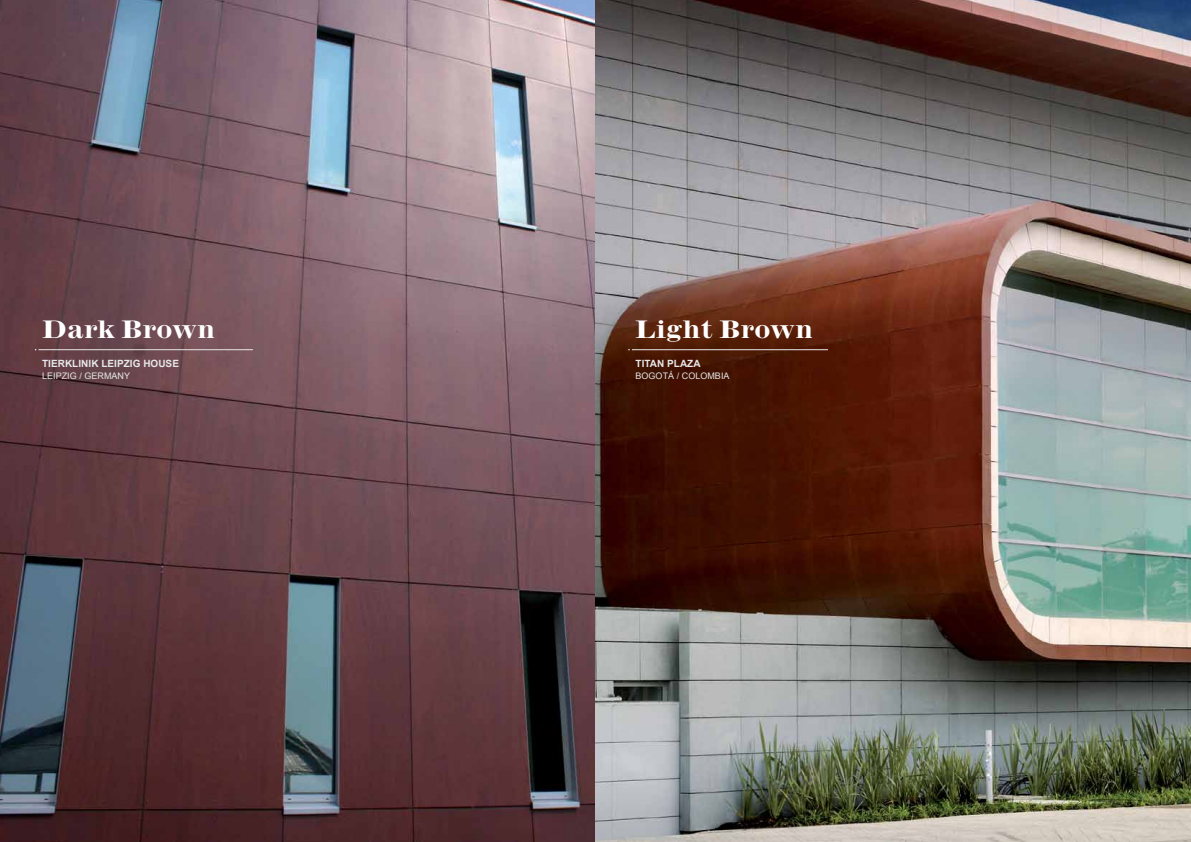
<style>
.page{position:relative;width:1191px;height:842px;background:#fff}
.page>*{position:absolute;margin:0;border:0;box-sizing:border-box;transform-origin:0 0}
.t1{font:700 25px "Inflex MT Std";color:#fff}
.t2{font:700 10px "Arial";letter-spacing:.005em;color:#e6e7e8}
.t3{font:9px "Arial";letter-spacing:.005em;color:#e6e7e8}
</style>
<div class="page">
<img style="left:0;top:0;width:595px;height:842px">
<img style="left:595px;top:0;width:596px;height:842px">
<hr style="left:39px;top:349px;width:214px;height:1px;background:#e6e7e8">
<hr style="left:632px;top:349px;width:196px;height:1px;background:#e6e7e8">
<h1 class="t1" style="left:42px;top:315px;width:175px">Dark Brown</h1>
<h1 class="t1" style="left:635px;top:315px;width:180px">Light Brown</h1>
<p class="t2" style="left:42px;top:357px;width:138px">TIERKLINIK LEIPZIG HOUSE</p>
<p class="t2" style="left:635px;top:357px;width:67px">TITAN PLAZA</p>
<p class="t3" style="left:42px;top:369px;width:89px">LEIPZIG / GERMANY</p>
<p class="t3" style="left:635px;top:369px;width:95px">BOGOTÁ / COLOMBIA</p>
</div>
